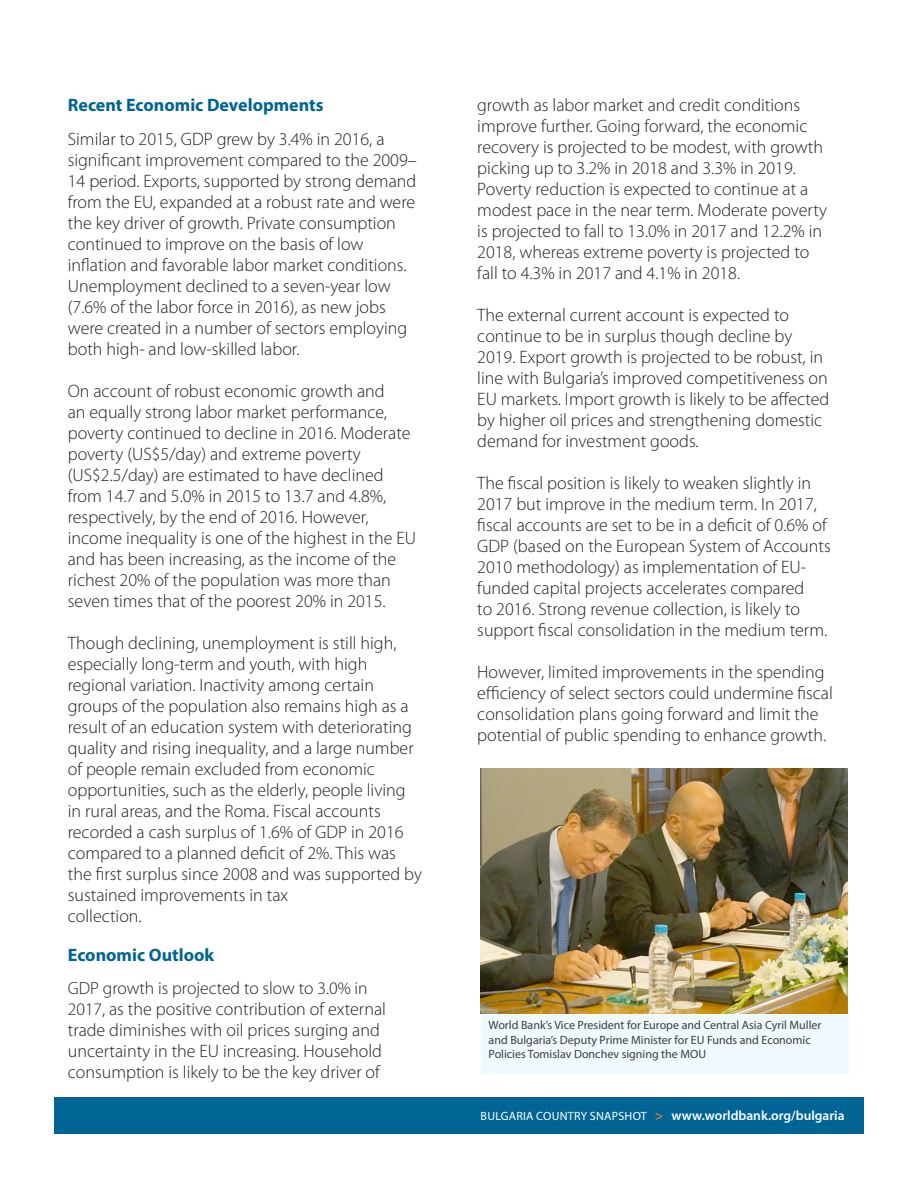
<style>
.page{position:relative;width:918px;height:1188px;background:#fff}
.page>*{position:absolute;margin:0;border:0;box-sizing:border-box;transform-origin:0 0}
.t1{font:300 18px/21px "Myriad Pro";color:#231f20}
.t2{font:700 18px "Myriad Pro";color:#006494}
.t3{font:300 17.7px "Myriad Pro";color:#231f20}
.t4{font:600 13.5px "Myriad Pro";color:#fff}
.t5{font:12px/14.4px "Myriad Pro";color:#3e3e3f}
.s1{font-size:17.7px}
.s2{font-weight:400;font-size:12px}
.s3{color:#f48026}
</style>
<div class="page">
<div style="left:54px;top:1097px;width:810px;height:37px;background:#006494"></div>
<div style="left:481px;top:1011px;width:367px;height:62px;background:#f0f9fd"></div>
<img style="left:481px;top:769px;width:367px;height:245px">
<p class="t2" style="left:68px;top:93px;width:257px">Recent Economic Developments</p>
<p class="t1" style="left:68px;top:128px;width:351px">Similar to 2015, GDP grew by 3.4% in 2016, a significant improvement compared to the 2009– 14 period. Exports, supported by strong demand from the EU, expanded at a robust rate and were the key driver of growth. Private consumption continued to improve on the basis of low inflation and favorable labor market conditions.<br>Unemployment declined to a seven-year low (7.6% of the labor force in 2016), as new jobs were created in a number of sectors employing both high- and low-skilled labor.</p>
<p class="t1" style="left:68px;top:380px;width:350px">On account of robust economic growth and<br>an equally strong labor market performance, poverty continued to decline in 2016. Moderate poverty (US$5/day) and extreme poverty (US$2.5/day) are estimated to have declined from 14.7 and 5.0% in 2015 to 13.7 and 4.8%, respectively, by the end of 2016. However, income inequality is one of the highest in the EU and has been increasing, as the income of the richest 20% of the population was more than seven times that of the poorest 20% in 2015.</p>
<p class="t1" style="left:68px;top:632px;width:356px">Though declining, unemployment is still high, especially long-term and youth, with high regional variation. Inactivity among certain groups of the population also remains high as a result of an education system with deteriorating quality and rising inequality, and a large number of people remain excluded from economic opportunities, such as the elderly, people living in rural areas, and the Roma. Fiscal accounts recorded a cash surplus of 1.6% of GDP in 2016 compared to a planned deficit of 2%. This was the first surplus since 2008 and was supported by sustained improvements in tax<br>collection.</p>
<p class="t2" style="left:68px;top:943px;width:148px">Economic Outlook</p>
<p class="t3" style="left:68px;top:978px;width:301px">GDP growth is projected to slow to 3.0% in</p>
<p class="t1" style="left:68px;top:998px;width:320px"><span class="s1">2017,</span> as the positive contribution of external trade diminishes with oil prices surging and uncertainty in the EU increasing. Household consumption is likely to be the key driver of</p>
<p class="t1" style="left:477px;top:95px;width:351px">growth as labor market and credit conditions improve further. Going forward, the economic recovery is projected to be modest, with growth picking up to 3.2% in 2018 and 3.3% in 2019.<br>Poverty reduction is expected to continue at a modest pace in the near term. Moderate poverty is projected to fall to 13.0% in 2017 and 12.2% in 2018, whereas extreme poverty is projected to fall to 4.3% in 2017 and 4.1% in 2018.</p>
<p class="t1" style="left:477px;top:305px;width:354px">The external current account is expected to continue to be in surplus though decline by 2019. Export growth is projected to be robust, in line with Bulgaria’s improved competitiveness on EU markets. Import growth is likely to be affected by higher oil prices and strengthening domestic demand for investment goods.</p>
<p class="t1" style="left:477px;top:473px;width:355px">The fiscal position is likely to weaken slightly in 2017 but improve in the medium term. In 2017, fiscal accounts are set to be in a deficit of 0.6% of GDP (based on the European System of Accounts 2010 methodology) as implementation of EU&shy;funded capital projects accelerates compared<br>to 2016. Strong revenue collection, is likely to support fiscal consolidation in the medium term.</p>
<p class="t1" style="left:477px;top:662px;width:357px">However, limited improvements in the spending efficiency of select sectors could undermine fiscal consolidation plans going forward and limit the potential of public spending to enhance growth.</p>
<p class="t5" style="left:489px;top:1018px;width:334px">World Bank’s Vice President for Europe and Central Asia Cyril Muller and Bulgaria’s Deputy Prime Minister for EU Funds and Economic</p>
<p class="t5" style="left:489px;top:1047px;width:219px">Policies Tomislav Donchev signing the MOU</p>
<p class="t4" style="left:481px;top:1107px;width:365px"><span class="s2">BULGARIA COUNTRY SNAPSHOT</span> <span class="s3">&gt;</span> www.worldbank.org/bulgaria</p>
</div>
